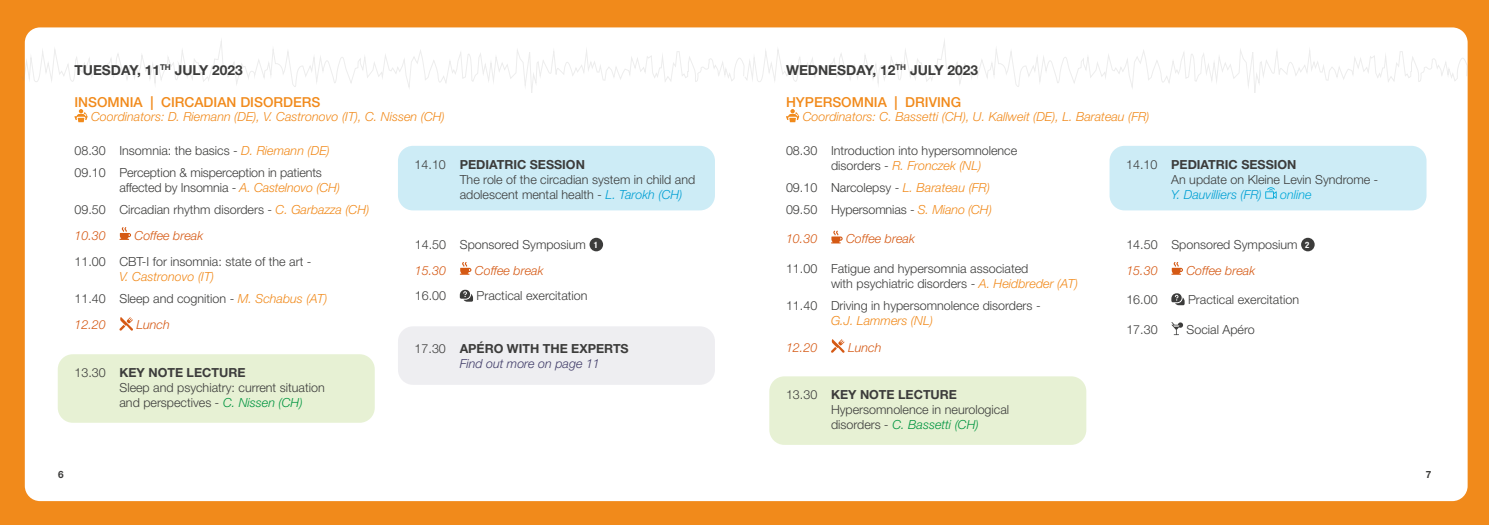
<style>
.page{position:relative;width:1489px;height:525px;background:#fff}
.page>*{position:absolute;margin:0;border:0;box-sizing:border-box;transform-origin:0 0}
.t1{font:500 13.75px "Helvetica Neue LT Pro";color:#f18a1b}
.t2{font:700 13.75px "Helvetica Neue LT Pro";color:#3c3c3b}
.t3{font:300 12.5px/15px "Helvetica Neue LT Pro";color:#3c3c3b}
.t4{font:italic 300 12.5px/22.1px "Helvetica Neue LT Pro";color:#f18a1b}
.t5{font:italic 300 12.5px "Helvetica Neue LT Pro";color:#d55914}
.t6{font:700 12.5px/15px "Helvetica Neue LT Pro";color:#3c3c3b}
.t7{font:italic 300 12.5px "Helvetica Neue LT Pro";color:#00a8d9}
.t8{font:700 10px "Helvetica Neue LT Pro";color:#3c3c3b}
.s1{font-style:italic;color:#f18a1b}
.s2{font-style:normal;color:#3c3c3b}
.s3{font-weight:700}
.s4{font-style:italic}
.s5{font-style:italic;color:#009fd3}
.s6{font-weight:700;font-stretch:condensed;font-size:8.75px;color:#fff}
.s7{font-style:italic;color:#d55914}
.s8{font-style:italic;color:#009540}
.s9{font-weight:300}
.s10{font-weight:300;font-style:italic;color:#403c68}
</style>
<div class="page">
<div style="left:0;top:0;width:1488px;height:524px;background:#f18a1b"></div>
<div style="left:25px;top:27px;width:1442px;height:474px;background:#fff;border-radius:15px"></div>
<svg style="left:745px;top:32px;width:722px;height:61px"></svg>
<svg style="left:22px;top:32px;width:722px;height:62px"></svg>
<div style="left:769px;top:376px;width:317px;height:68px;background:#e7f1d4;border-radius:15px"></div>
<div style="left:1109px;top:146px;width:317px;height:64px;background:#cdecf6;border-radius:15px"></div>
<svg style="left:786px;top:109px;width:13px;height:13px"></svg>
<svg style="left:831px;top:230px;width:11px;height:13px"></svg>
<svg style="left:831px;top:339px;width:13px;height:13px"></svg>
<div style="left:1300px;top:238px;width:14px;height:13px;background:#3c3c3b;border-radius:50%"></div>
<svg style="left:1171px;top:262px;width:11px;height:12px"></svg>
<svg style="left:1171px;top:293px;width:13px;height:12px"></svg>
<svg style="left:1171px;top:322px;width:11px;height:13px"></svg>
<svg style="left:1265px;top:187px;width:11px;height:12px"></svg>
<div style="left:58px;top:354px;width:317px;height:68px;background:#e7f1d4;border-radius:15px"></div>
<div style="left:398px;top:146px;width:317px;height:64px;background:#cdecf6;border-radius:15px"></div>
<svg style="left:74px;top:109px;width:14px;height:13px"></svg>
<svg style="left:119px;top:227px;width:12px;height:13px"></svg>
<svg style="left:119px;top:317px;width:14px;height:13px"></svg>
<div style="left:589px;top:238px;width:14px;height:13px;background:#3c3c3b;border-radius:50%"></div>
<svg style="left:460px;top:262px;width:11px;height:12px"></svg>
<svg style="left:460px;top:289px;width:13px;height:12px"></svg>
<div style="left:398px;top:326px;width:317px;height:58px;background:#eeeef1;border-radius:15px"></div>
<p class="t2" style="left:74px;top:61px;width:170px">TUESDAY, 11<sup>TH</sup> JULY 2023</p>
<p class="t1" style="left:74px;top:93px;width:247px">INSOMNIA | CIRCADIAN DISORDERS</p>
<p class="t4" style="left:91px;top:105px;width:355px">Coordinators: D. Riemann (DE), V. Castronovo (IT), C. Nissen (CH)</p>
<p class="t3" style="left:74px;top:139px;width:257px;line-height:22.1px">08.30 Insomnia: the basics - <span class="s1">D. Riemann (DE)<br></span>09.10 Perception &amp; misperception in patients</p>
<p class="t3" style="left:74px;top:176px;width:296px;line-height:22.1px;text-indent:45px">affected by Insomnia - <span class="s1">A. Castelnovo (CH)<br></span>09.50 Circadian rhythm disorders - <span class="s1">C. Garbazza (CH)</span></p>
<p class="t5" style="left:74px;top:228px;width:33px">10.30</p>
<p class="t5" style="left:134px;top:228px;width:70px">Coffee break</p>
<p class="t3" style="left:74px;top:253px;width:238px">11.00 CBT-I for insomnia: state of the art -</p>
<p class="t4" style="left:74px;top:265px;width:254px;text-indent:45px">V. Castronovo (IT)<br><span class="s2">11.40 Sleep and cognition -</span> M. Schabus (AT)</p>
<p class="t5" style="left:74px;top:317px;width:33px">12.20</p>
<p class="t5" style="left:136px;top:317px;width:35px">Lunch</p>
<p class="t3" style="left:459px;top:156px;width:237px;text-indent:-45px">14.10 <span class="s3">PEDIATRIC SESSION<br></span>The role of the circadian system in child and adolescent mental health <span class="s4">-</span> <span class="s5">L. Tarokh (CH)</span></p>
<p class="t3" style="left:415px;top:231px;width:184px;line-height:25.9px">14.50 Sponsored Symposium <span class="s6">1<br></span><span class="s7">15.30</span></p>
<p class="t5" style="left:475px;top:262px;width:70px">Coffee break</p>
<p class="t3" style="left:415px;top:288px;width:33px">16.00</p>
<p class="t3" style="left:476px;top:288px;width:112px">Practical exercitation</p>
<p class="t3" style="left:119px;top:364px;width:207px;text-indent:-45px">13.30 <span class="s3">KEY NOTE LECTURE<br></span>Sleep and psychiatry: current situation and perspectives <span class="s4">-</span> <span class="s8">C. Nissen (CH)</span></p>
<p class="t6" style="left:459px;top:340px;width:170px;text-indent:-45px"><span class="s9">17.30</span> APÉRO WITH THE EXPERTS<br><span class="s10">Find out more on page 11</span></p>
<p class="t2" style="left:786px;top:61px;width:193px">WEDNESDAY, 12<sup>TH</sup> JULY 2023</p>
<p class="t1" style="left:786px;top:93px;width:177px">HYPERSOMNIA | DRIVING</p>
<p class="t4" style="left:802px;top:105px;width:348px">Coordinators: C. Bassetti (CH), U. Kallweit (DE), L. Barateau (FR)</p>
<p class="t3" style="left:831px;top:142px;width:188px;text-indent:-45px">08.30 Introduction into hypersomnolence disorders - <span class="s1">R. Fronczek (NL)</span></p>
<p class="t3" style="left:786px;top:176px;width:207px;line-height:22.1px">09.10 Narcolepsy - <span class="s1">L. Barateau (FR)<br></span>09.50 Hypersomnias - <span class="s1">S. Miano (CH)</span></p>
<p class="t5" style="left:786px;top:231px;width:33px">10.30</p>
<p class="t5" style="left:846px;top:231px;width:70px">Coffee break</p>
<p class="t3" style="left:831px;top:260px;width:248px;text-indent:-45px">11.00 Fatigue and hypersomnia associated<br>with psychiatric disorders - <span class="s1">A. Heidbreder (AT)</span></p>
<p class="t3" style="left:786px;top:297px;width:256px">11.40 Driving in hypersomnolence disorders -</p>
<p class="t4" style="left:831px;top:309px;width:103px">G.J. Lammers (NL)</p>
<p class="t5" style="left:786px;top:339px;width:33px">12.20</p>
<p class="t5" style="left:848px;top:339px;width:35px">Lunch</p>
<p class="t3" style="left:1171px;top:156px;width:208px;text-indent:-45px">14.10 <span class="s3">PEDIATRIC SESSION<br></span>An update on Kleine Levin Syndrome <span class="s4">-<br></span><span class="s5">Y. Dauvilliers (FR)</span></p>
<p class="t7" style="left:1279px;top:186px;width:33px">online</p>
<p class="t3" style="left:1126px;top:231px;width:184px;line-height:25.9px">14.50 Sponsored Symposium <span class="s6">2<br></span><span class="s7">15.30</span></p>
<p class="t5" style="left:1186px;top:262px;width:70px">Coffee break</p>
<p class="t3" style="left:1126px;top:291px;width:33px">16.00</p>
<p class="t3" style="left:1187px;top:291px;width:112px">Practical exercitation</p>
<p class="t3" style="left:1126px;top:321px;width:33px">17.30</p>
<p class="t3" style="left:1186px;top:321px;width:70px">Social Apéro</p>
<p class="t3" style="left:831px;top:387px;width:180px;text-indent:-45px">13.30 <span class="s3">KEY NOTE LECTURE<br></span>Hypersomnolence in neurological disorders <span class="s4">-</span> <span class="s8">C. Bassetti (CH)</span></p>
<p class="t8" style="left:58px;top:467px;width:7px">6</p>
<p class="t8" style="left:1425px;top:467px;width:7px">7</p>
</div>
